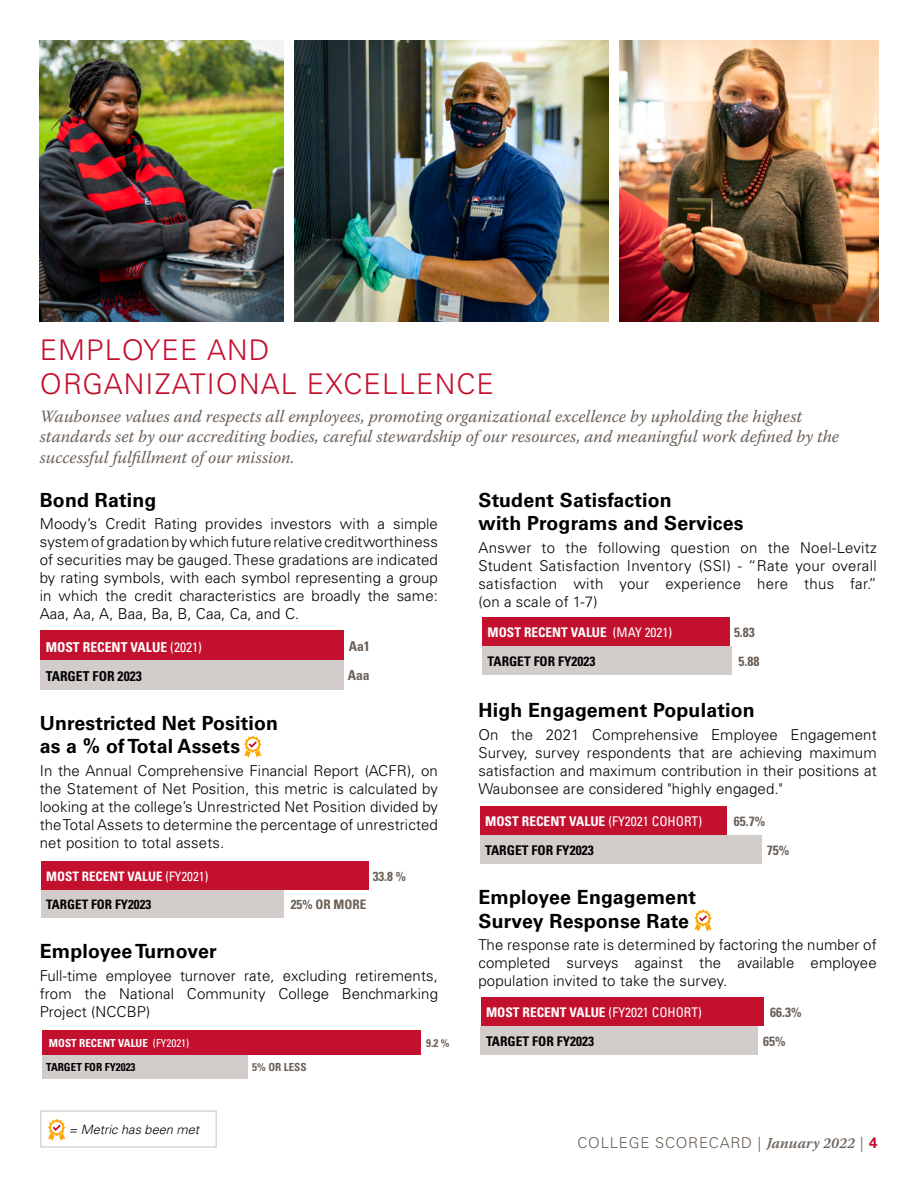
<style>
.page{position:relative;width:918px;height:1188px;background:#fff}
.page>*{position:absolute;margin:0;border:0;box-sizing:border-box;transform-origin:0 0}
.Metrics_Subhead{font:300 28.5px/34.2px "Univers LT Std";letter-spacing:.04em;color:#c3102f}
.Subhead_2{font:700 19.5px/23.4px "Univers LT Std";letter-spacing:.01em;color:#000}
.Intro{font:italic 17.25px/20.7px "Warnock Pro";color:#6a6058}
.Metrics_Description{font:300 15px/18px "Univers LT Std";letter-spacing:.01em;color:#000;text-align:justify}
.t1{font:300 15px "Univers LT Std";letter-spacing:.05em;color:#6a6058}
.t2{font:700 condensed 13.65px "Univers LT Std";color:#fff}
.t3{font:700 condensed 13.65px "Univers LT Std";color:#000}
.t4{font:700 condensed 13.65px/29.1px "Univers LT Std";color:#6a6058}
.t5{font:700 condensed 13.35px "Univers LT Std";color:#fff}
.t6{font:700 condensed 13.35px "Univers LT Std";color:#000}
.t7{font:700 condensed 13.35px/28.5px "Univers LT Std";color:#6a6058}
.t8{font:700 condensed 13.2px "Univers LT Std";color:#fff}
.t9{font:700 condensed 13.2px "Univers LT Std";color:#000}
.t10{font:700 condensed 13.2px/28.8px "Univers LT Std";color:#6a6058;text-align:center}
.t11{font:700 condensed 13.05px "Univers LT Std";color:#fff}
.t12{font:700 condensed 13.05px "Univers LT Std";color:#000}
.t13{font:700 condensed 13.05px "Univers LT Std";color:#6a6058}
.t14{font:italic 300 12.75px "Univers LT Std";color:#000}
.t15{font:700 condensed 11.1px "Univers LT Std";color:#fff}
.t16{font:700 condensed 11.1px "Univers LT Std";color:#000}
.t17{font:700 condensed 11.1px "Univers LT Std";color:#6a6058}
.s1{font-weight:400}
.s2{font-family:"Warnock Pro";font-weight:600;font-style:italic}
.s3{font-weight:700;color:#c3102f}
</style>
<div class="page">
<img style="left:39px;top:40px;width:245px;height:282px">
<img style="left:295px;top:40px;width:314px;height:282px">
<img style="left:620px;top:40px;width:259px;height:282px">
<div style="left:40px;top:660px;width:304px;height:30px;background:#d2ccca"></div>
<div style="left:40px;top:631px;width:304px;height:29px;background:#c3102f"></div>
<svg style="left:244px;top:736px;width:17px;height:22px"></svg>
<div style="left:41px;top:890px;width:242px;height:28px;background:#d2ccca"></div>
<div style="left:41px;top:862px;width:327px;height:28px;background:#c3102f"></div>
<div style="left:482px;top:646px;width:250px;height:29px;background:#d2ccca"></div>
<div style="left:482px;top:618px;width:248px;height:28px;background:#c3102f"></div>
<div style="left:480px;top:835px;width:281px;height:29px;background:#d2ccca"></div>
<div style="left:480px;top:806px;width:246px;height:29px;background:#c3102f"></div>
<svg style="left:694px;top:909px;width:18px;height:22px"></svg>
<div style="left:481px;top:1026px;width:277px;height:29px;background:#d2ccca"></div>
<div style="left:481px;top:997px;width:283px;height:29px;background:#c3102f"></div>
<div style="left:40px;top:1111px;width:177px;height:36px;border:1px solid #cbc2b7"></div>
<svg style="left:48px;top:1119px;width:17px;height:22px"></svg>
<div style="left:42px;top:1054px;width:206px;height:24px;background:#d2ccca"></div>
<div style="left:42px;top:1030px;width:379px;height:24px;background:#c3102f"></div>
<p class="Metrics_Subhead" style="left:40px;top:333px;width:456px">EMPLOYEE AND<br>ORGANIZATIONAL EXCELLENCE</p>
<p class="Intro" style="left:40px;top:405px;width:801px">Waubonsee values and respects all employees, promoting organizational excellence by upholding the highest standards set by our accrediting bodies, careful stewardship of our resources, and meaningful work defined by the successful fulfillment of our mission.</p>
<p class="Subhead_2" style="left:40px;top:488px;width:118px">Bond Rating</p>
<p class="Metrics_Description" style="left:40px;top:515px;width:400px">Moody’s Credit Rating provides investors with a simple system of gradation by which future relative creditworthiness of securities may be gauged. These gradations are indicated by rating symbols, with each symbol representing a group in which the credit characteristics are broadly the same:<br>Aaa, Aa, A, Baa, Ba, B, Caa, Ca, and C.</p>
<p class="Subhead_2" style="left:478px;top:488px;width:267px">Student Satisfaction<br>with Programs and Services</p>
<p class="Metrics_Description" style="left:478px;top:538px;width:400px">Answer to the following question on the Noel-Levitz Student Satisfaction Inventory (SSI) - “Rate your overall satisfaction with your experience here thus far.” (on a scale of 1-7)</p>
<p class="t2" style="left:46px;top:639px;width:158px">MOST RECENT VALUE <span class="s1">(2021)</span></p>
<p class="t4" style="left:348px;top:632px;width:24px">Aa1<br>Aaa</p>
<p class="t3" style="left:46px;top:667px;width:98px">TARGET FOR 2023</p>
<p class="Subhead_2" style="left:40px;top:711px;width:240px">Unrestricted Net Position as a % of Total Assets</p>
<p class="Metrics_Description" style="left:40px;top:762px;width:400px">In the Annual Comprehensive Financial Report (ACFR), on the Statement of Net Position, this metric is calculated by looking at the college’s Unrestricted Net Position divided by the Total Assets to determine the percentage of unrestricted net position to total assets.</p>
<p class="t11" style="left:46px;top:868px;width:164px">MOST RECENT VALUE <span class="s1">(FY2021)</span></p>
<p class="t13" style="left:373px;top:868px;width:35px">33.8 %</p>
<p class="t13" style="left:291px;top:896px;width:77px">25% OR MORE</p>
<p class="t12" style="left:46px;top:896px;width:107px">TARGET FOR FY2023</p>
<p class="Subhead_2" style="left:40px;top:940px;width:178px">Employee Turnover</p>
<p class="Metrics_Description" style="left:40px;top:967px;width:400px">Full-time employee turnover rate, excluding retirements, from the National Community College Benchmarking Project (NCCBP)</p>
<p class="t15" style="left:49px;top:1036px;width:142px">MOST RECENT VALUE <span class="s1">(FY2021)</span></p>
<p class="t17" style="left:426px;top:1036px;width:25px">9.2 %</p>
<p class="t17" style="left:252px;top:1060px;width:56px">5% OR LESS</p>
<p class="t16" style="left:46px;top:1060px;width:91px">TARGET FOR FY2023</p>
<p class="t14" style="left:69px;top:1121px;width:132px">= Metric has been met</p>
<p class="t8" style="left:488px;top:624px;width:186px">MOST RECENT VALUE <span class="s1">(MAY 2021)</span></p>
<p class="t10" style="left:734px;top:618px;width:27px">5.83<br>5.88</p>
<p class="t9" style="left:488px;top:653px;width:109px">TARGET FOR FY2023</p>
<p class="Subhead_2" style="left:478px;top:699px;width:278px">High Engagement Population</p>
<p class="Metrics_Description" style="left:478px;top:726px;width:400px">On the 2021 Comprehensive Employee Engagement Survey, survey respondents that are achieving maximum satisfaction and maximum contribution in their positions at Waubonsee are considered "highly engaged."</p>
<p class="t5" style="left:485px;top:813px;width:219px">MOST RECENT VALUE <span class="s1">(FY2021 COHORT)</span></p>
<p class="t7" style="left:734px;top:807px;width:33px">65.7%</p>
<p class="t6" style="left:485px;top:842px;width:110px">TARGET FOR FY2023</p>
<p class="t7" style="left:767px;top:836px;width:24px">75%</p>
<p class="Subhead_2" style="left:478px;top:886px;width:219px">Employee Engagement<br>Survey Response Rate</p>
<p class="Metrics_Description" style="left:478px;top:936px;width:400px">The response rate is determined by factoring the number of completed surveys against the available employee population invited to take the survey.</p>
<p class="t5" style="left:486px;top:1004px;width:217px">MOST RECENT VALUE <span class="s1">(FY2021 COHORT)</span></p>
<p class="t7" style="left:763px;top:998px;width:40px;text-indent:7px">66.3%<br>65%</p>
<p class="t6" style="left:486px;top:1033px;width:110px">TARGET FOR FY2023</p>
<p class="t1" style="left:578px;top:1133px;width:301px">COLLEGE SCORECARD | <span class="s2">January 2022</span> | <span class="s3">4</span></p>
</div>
